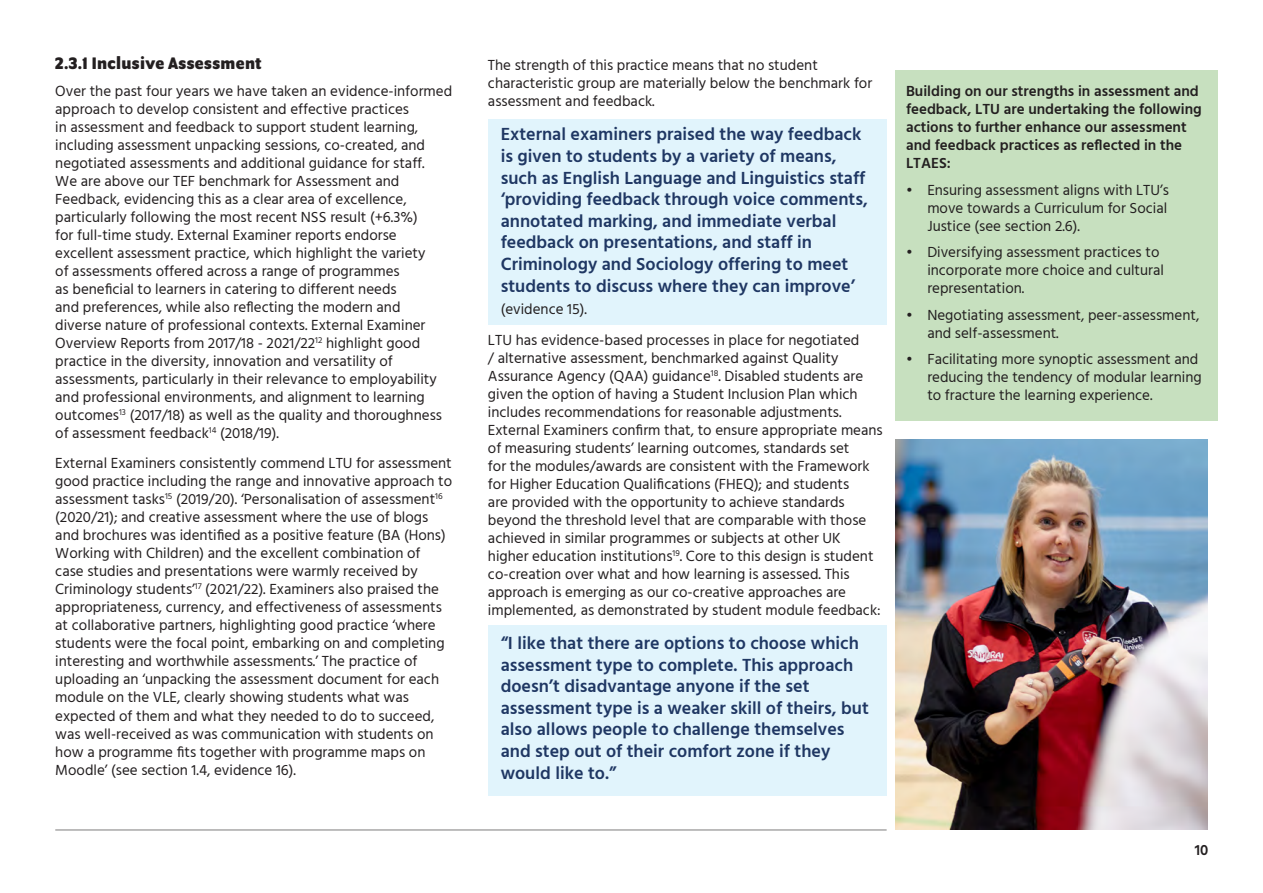
<style>
.page{position:relative;width:1263px;height:893px;background:#fff}
.page>*{position:absolute;margin:0;border:0;box-sizing:border-box;transform-origin:0 0}
.t1{font:600 18px/21.6px "Hind Madurai";color:#1f3763}
.Header_2{font:700 18px "Program OT";letter-spacing:.02em;color:#231f20}
.Body{font:15px/18px "Hind Madurai";color:#231f20}
.Body-2{font:600 15px/18px "Hind Madurai";color:#231f20}
</style>
<div class="page">
<hr style="left:55px;top:829px;width:832px;height:2px;background:#a8a7a7">
<img style="left:895px;top:439px;width:313px;height:390px">
<div style="left:895px;top:70px;width:323px;height:351px;background:#c7e0bf"></div>
<div style="left:488px;top:119px;width:399px;height:206px;background:#e1f4fc"></div>
<div style="left:488px;top:625px;width:399px;height:170px;background:#e1f4fc"></div>
<p class="Header_2" style="left:55px;top:53px;width:208px">2.3.1 Inclusive Assessment</p>
<p class="Body" style="left:55px;top:83px;width:398px">Over the past four years we have taken an evidence-informed approach to develop consistent and effective practices<br>in assessment and feedback to support student learning, including assessment unpacking sessions, co-created, and negotiated assessments and additional guidance for staff.<br>We are above our TEF benchmark for Assessment and Feedback, evidencing this as a clear area of excellence, particularly following the most recent NSS result (+6.3%)<br>for full-time study. External Examiner reports endorse excellent assessment practice, which highlight the variety<br>of assessments offered across a range of programmes<br>as beneficial to learners in catering to different needs<br>and preferences, while also reflecting the modern and<br>diverse nature of professional contexts. External Examiner Overview Reports from 2017/18 - 2021/22<sup>12</sup> highlight good practice in the diversity, innovation and versatility of assessments, particularly in their relevance to employability and professional environments, and alignment to learning outcomes<sup>13</sup> (2017/18) as well as the quality and thoroughness of assessment feedback<sup>14</sup> (2018/19).</p>
<p class="Body" style="left:55px;top:455px;width:398px">External Examiners consistently commend LTU for assessment good practice including the range and innovative approach to assessment tasks<sup>15</sup> (2019/20). ‘Personalisation of assessment<sup>16 </sup>(2020/21); and creative assessment where the use of blogs and brochures was identified as a positive feature (BA (Hons)<br>Working with Children) and the excellent combination of case studies and presentations were warmly received by Criminology students’<sup>17</sup> (2021/22). Examiners also praised the appropriateness, currency, and effectiveness of assessments at collaborative partners, highlighting good practice ‘where students were the focal point, embarking on and completing interesting and worthwhile assessments.’ The practice of uploading an ‘unpacking the assessment document for each module on the VLE, clearly showing students what was expected of them and what they needed to do to succeed, was well-received as was communication with students on how a programme fits together with programme maps on Moodle’ (see section 1.4, evidence 16).</p>
<p class="Body" style="left:488px;top:57px;width:386px">The strength of this practice means that no student characteristic group are materially below the benchmark for assessment and feedback.</p>
<p class="t1" style="left:501px;top:124px;width:369px">External examiners praised the way feedback is given to students by a variety of means, such as English Language and Linguistics staff ‘providing feedback through voice comments, annotated marking, and immediate verbal feedback on presentations, and staff in Criminology and Sociology offering to meet students to discuss where they can improve’</p>
<p class="Body" style="left:501px;top:301px;width:88px">(evidence 15).</p>
<p class="Body" style="left:488px;top:331px;width:396px">LTU has evidence-based processes in place for negotiated<br>/ alternative assessment, benchmarked against Quality Assurance Agency (QAA) guidance<sup>18</sup>. Disabled students are given the option of having a Student Inclusion Plan which includes recommendations for reasonable adjustments.<br>External Examiners confirm that, to ensure appropriate means of measuring students’ learning outcomes, standards set<br>for the modules/awards are consistent with the Framework for Higher Education Qualifications (FHEQ); and students<br>are provided with the opportunity to achieve standards beyond the threshold level that are comparable with those achieved in similar programmes or subjects at other UK higher education institutions<sup>19</sup>. Core to this design is student co-creation over what and how learning is assessed. This approach is emerging as our co-creative approaches are implemented, as demonstrated by student module feedback:</p>
<p class="t1" style="left:501px;top:633px;width:370px">“I like that there are options to choose which assessment type to complete. This approach doesn’t disadvantage anyone if the set assessment type is a weaker skill of theirs, but also allows people to challenge themselves and step out of their comfort zone if they would like to.”</p>
<p class="Body-2" style="left:906px;top:83px;width:297px">Building on our strengths in assessment and feedback, LTU are undertaking the following actions to further enhance our assessment and feedback practices as reflected in the LTAES:</p>
<p class="Body" style="left:927px;top:182px;width:243px;text-align:justify;text-indent:-21px">• Ensuring assessment aligns with LTU’s move towards a Curriculum for Social Justice (see section 2.6).</p>
<p class="Body" style="left:927px;top:244px;width:238px;text-indent:-21px">• Diversifying assessment practices to incorporate more choice and cultural representation.</p>
<p class="Body" style="left:927px;top:307px;width:274px;text-indent:-21px">• Negotiating assessment, peer-assessment, and self-assessment.</p>
<p class="Body" style="left:927px;top:351px;width:276px;text-indent:-21px">• Facilitating more synoptic assessment and reducing the tendency of modular learning to fracture the learning experience.</p>
<p class="Body-2" style="left:1195px;top:842px;width:15px">10</p>
</div>
